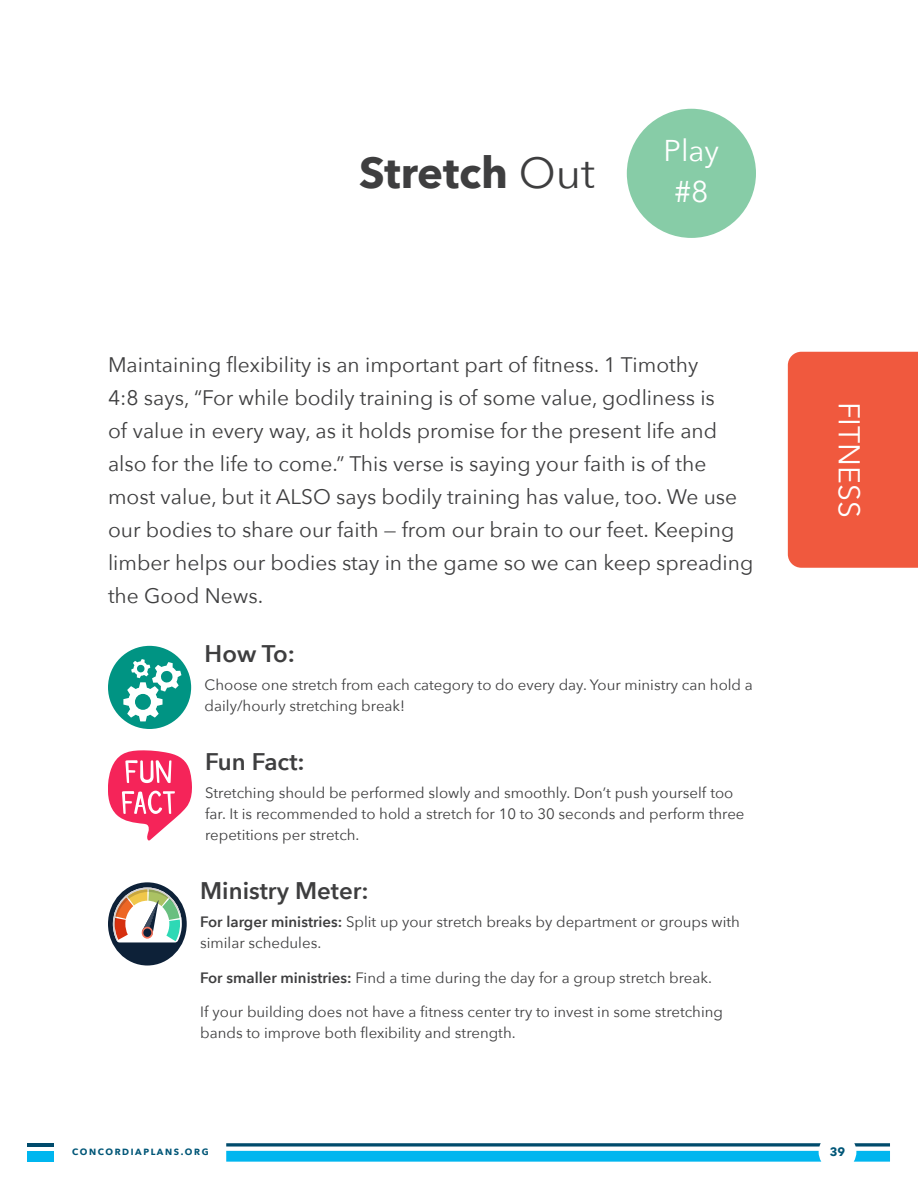
<style>
.page{position:relative;width:918px;height:1188px;background:#fff}
.page>*{position:absolute;margin:0;border:0;box-sizing:border-box;transform-origin:0 0}
.Play_Heading_right{font:700 43.5px "Avenir Next";color:#3e3e3f}
.Play{font:30px "Avenir Next";color:#fff}
.Subhead{font:600 24px "Avenir Next";color:#3e3e3f}
.Play_intro_text{font:21px/33px "Avenir Next";color:#3e3e3f}
.Body{font:15px/21px "Avenir Next";color:#3e3e3f}
.t1{font:700 12px "Avenir Next";color:#005677}
.t2{font:700 9px "Avenir Next";letter-spacing:.175em;color:#005677}
.s1{font-weight:400}
.s2{font-weight:600}
</style>
<div class="page">
<div style="left:788px;top:352px;width:130px;height:216px;background:#f0593e"></div>
<svg style="left:226px;top:1143px;width:664px;height:19px"></svg>
<div style="left:28px;top:1151px;width:26px;height:11px;background:#00b6ef"></div>
<hr style="left:28px;top:1143px;width:26px;height:4px;background:#004b6c">
<div style="left:627px;top:109px;width:129px;height:129px;background:#87cca7;border-radius:50%"></div>
<div style="left:108px;top:882px;width:79px;height:84px;background:#0d2138;border-radius:50%"></div>
<svg style="left:113px;top:888px;width:69px;height:54px"></svg>
<svg style="left:108px;top:751px;width:84px;height:90px"></svg>
<div style="left:108px;top:646px;width:83px;height:83px;background:#009483;border-radius:42px"></div>
<svg style="left:123px;top:659px;width:58px;height:62px"></svg>
<p class="Play_Heading_right" style="left:359px;top:135px;width:237px">Stretch <span class="s1">Out</span></p>
<p class="Play" style="left:664px;top:126px;width:57px">Play</p>
<p class="Play" style="left:674px;top:166px;width:36px">#8</p>
<p class="Play_intro_text" style="left:108px;top:347px;width:647px">Maintaining flexibility is an important part of fitness. 1 Timothy<br>4:8 says, “For while bodily training is of some value, godliness is<br>of value in every way, as it holds promise for the present life and also for the life to come.” This verse is saying your faith is of the most value, but it ALSO says bodily training has value, too. We use our bodies to share our faith — from our brain to our feet. Keeping limber helps our bodies stay in the game so we can keep spreading the Good News.</p>
<p class="Subhead" style="left:205px;top:633px;width:92px">How To:</p>
<p class="Body" style="left:205px;top:674px;width:550px">Choose one stretch from each category to do every day. Your ministry can hold a daily/hourly stretching break!</p>
<p class="Subhead" style="left:205px;top:741px;width:101px">Fun Fact:</p>
<p class="Body" style="left:205px;top:782px;width:541px">Stretching should be performed slowly and smoothly. Don’t push yourself too far. It is recommended to hold a stretch for 10 to 30 seconds and perform three repetitions per stretch.</p>
<p class="Subhead" style="left:200px;top:870px;width:170px">Ministry Meter:</p>
<p class="Body" style="left:200px;top:911px;width:541px"><span class="s2">For larger ministries:</span> Split up your stretch breaks by department or groups with similar schedules.</p>
<p class="Body" style="left:200px;top:966px;width:513px"><span class="s2">For smaller ministries:</span> Find a time during the day for a group stretch break.</p>
<p class="Body" style="left:200px;top:1001px;width:524px">If your building does not have a fitness center try to invest in some stretching bands to improve both flexibility and strength.</p>
<h2 class="Play" style="left:874px;top:402px;width:118px;rotate:90deg">FITNESS</h2>
<p class="t2" style="left:72px;top:1144px;width:138px">CONCORDIAPLANS.ORG</p>
<p class="t1" style="left:830px;top:1142px;width:17px">39</p>
</div>
